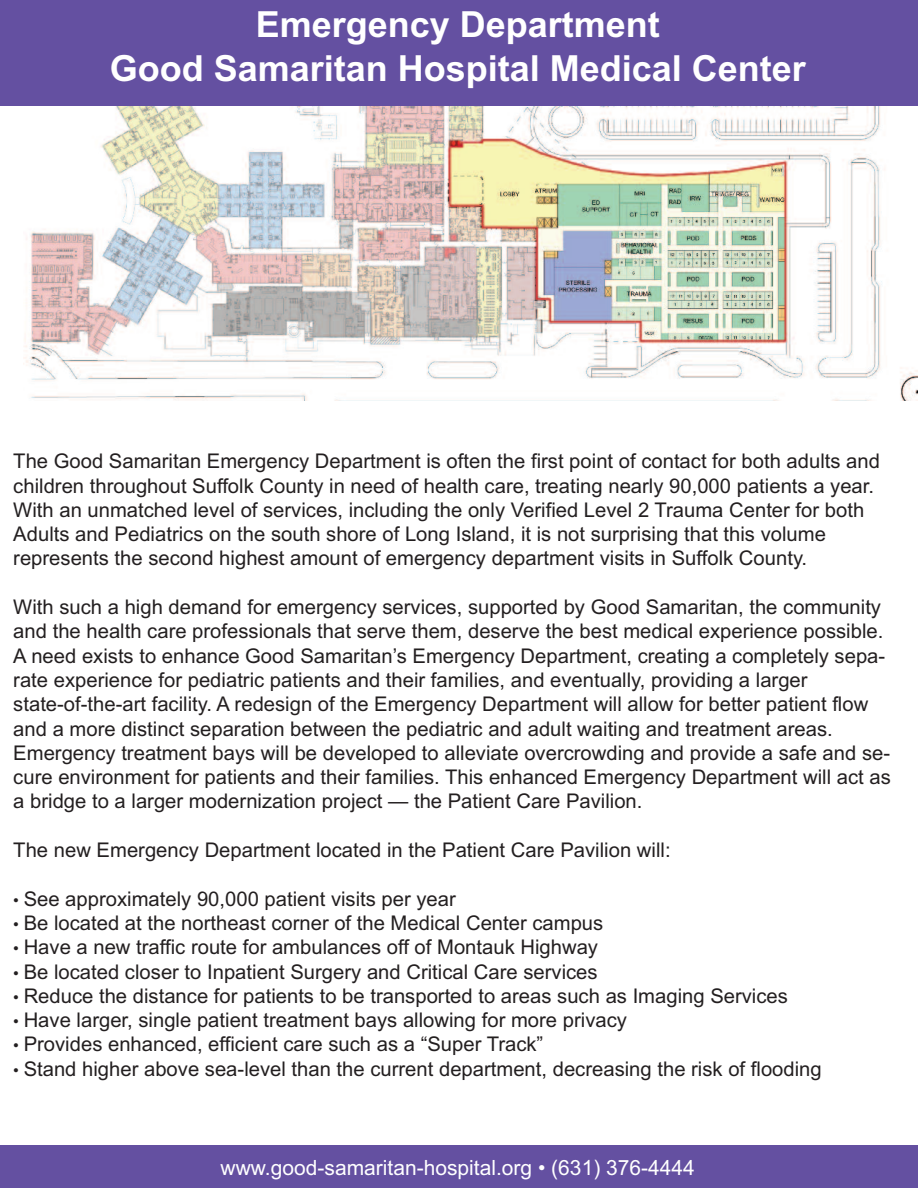
<style>
.page{position:relative;width:918px;height:1188px;background:#fff}
.page>*{position:absolute;margin:0;border:0;box-sizing:border-box;transform-origin:0 0}
.t1{font:700 36px/43.2px "Arial";color:#fff;text-align:center}
.t2{font:21px "Arial";color:#fff}
.t3{font:20.25px/24.3px "Arial";color:#231f20}
.s1{font-size:16.5px}
</style>
<div class="page">
<img style="left:24px;top:105px;width:893px;height:296px">
<div style="left:0;top:0;width:918px;height:105px;background:#6450a1"></div>
<div style="left:0;top:1145px;width:918px;height:43px;background:#6450a1"></div>
<h1 class="t1" style="left:110px;top:3px;width:698px">Emergency Department<br>Good Samaritan Hospital Medical Center</h1>
<p class="t3" style="left:13px;top:449px;width:868px">The Good Samaritan Emergency Department is often the first point of contact for both adults and children throughout Suffolk County in need of health care, treating nearly 90,000 patients a year.<br>With an unmatched level of services, including the only Verified Level 2 Trauma Center for both Adults and Pediatrics on the south shore of Long Island, it is not surprising that this volume represents the second highest amount of emergency department visits in Suffolk County.</p>
<p class="t3" style="left:13px;top:595px;width:879px">With such a high demand for emergency services, supported by Good Samaritan, the community and the health care professionals that serve them, deserve the best medical experience possible.<br>A need exists to enhance Good Samaritan’s Emergency Department, creating a completely sepa&shy;rate experience for pediatric patients and their families, and eventually, providing a larger state-of-the-art facility. A redesign of the Emergency Department will allow for better patient flow and a more distinct separation between the pediatric and adult waiting and treatment areas.<br>Emergency treatment bays will be developed to alleviate overcrowding and provide a safe and se&shy;cure environment for patients and their families. This enhanced Emergency Department will act as a bridge to a larger modernization project — the Patient Care Pavilion.</p>
<p class="t3" style="left:13px;top:838px;width:659px">The new Emergency Department located in the Patient Care Pavilion will:</p>
<p class="t3" style="left:13px;top:887px;width:444px"><span class="s1">•</span> See approximately 90,000 patient visits per year</p>
<p class="t3" style="left:13px;top:911px;width:592px"><span class="s1">•</span> Be located at the northeast corner of the Medical Center campus</p>
<p class="t3" style="left:13px;top:935px;width:586px"><span class="s1">•</span> Have a new traffic route for ambulances off of Montauk Highway</p>
<p class="t3" style="left:13px;top:959px;width:586px"><span class="s1">•</span> Be located closer to Inpatient Surgery and Critical Care services</p>
<p class="t3" style="left:13px;top:984px;width:776px"><span class="s1">•</span> Reduce the distance for patients to be transported to areas such as Imaging Services</p>
<p class="t3" style="left:13px;top:1008px;width:615px"><span class="s1">•</span> Have larger, single patient treatment bays allowing for more privacy</p>
<p class="t3" style="left:13px;top:1032px;width:532px"><span class="s1">•</span> Provides enhanced, efficient care such as a “Super Track”</p>
<p class="t3" style="left:13px;top:1057px;width:810px"><span class="s1">•</span> Stand higher above sea-level than the current department, decreasing the risk of flooding</p>
<p class="t2" style="left:221px;top:1155px;width:476px">www.good-samaritan-hospital.org • (631) 376-4444</p>
</div>
